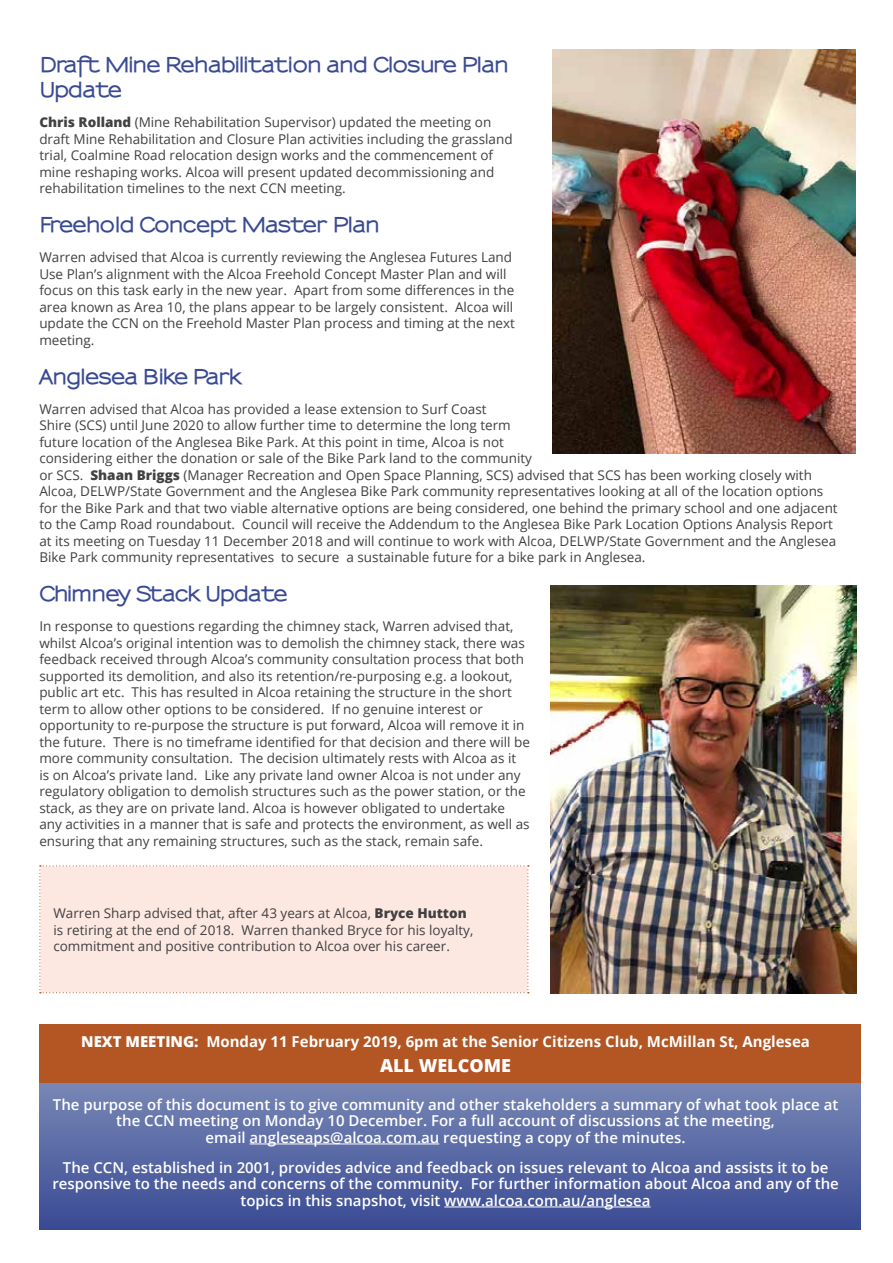
<style>
.page{position:relative;width:893px;height:1263px;background:#fff}
.page>*{position:absolute;margin:0;border:0;box-sizing:border-box;transform-origin:0 0}
.t1{font:800 19.5px/25.5px "Sansumi";color:#394a94}
.t2{font:800 18px "Open Sans";color:#fff}
.t3{font:600 15px/16.5px "Open Sans";color:#fff;text-align:center}
.t4{font:700 15px "Open Sans";color:#fff}
.t5{font:13.5px/16.5px "Open Sans";color:#414042}
.s1{font-weight:800}
</style>
<div class="page">
<svg style="left:39px;top:1082px;width:821px;height:147px;background:#5968a3"></svg>
<div style="left:39px;top:1024px;width:821px;height:58px;background:#b35623"></div>
<hr style="left:250px;top:1143px;width:189px;height:1px;background:#fff">
<hr style="left:444px;top:1206px;width:207px;height:1px;background:#fff">
<div style="left:39px;top:865px;width:490px;height:128px;background:#fce8e1"></div>
<img style="left:550px;top:586px;width:306px;height:407px">
<img style="left:552px;top:50px;width:303px;height:403px">
<h1 class="t1" style="left:39px;top:53px;width:471px">Draft Mine Rehabilitation and Closure Plan<br>Update</h1>
<p class="t5" style="left:39px;top:114px;width:475px"><span class="s1">Chris Rolland</span> (Mine Rehabilitation Supervisor) updated the meeting on draft Mine Rehabilitation and Closure Plan activities including the grassland trial, Coalmine Road relocation design works and the commencement of mine reshaping works. Alcoa will present updated decommissioning and rehabilitation timelines to the next CCN meeting.</p>
<h1 class="t1" style="left:39px;top:213px;width:342px">Freehold Concept Master Plan</h1>
<p class="t5" style="left:39px;top:249px;width:477px">Warren advised that Alcoa is currently reviewing the Anglesea Futures Land Use Plan’s alignment with the Alcoa Freehold Concept Master Plan and will focus on this task early in the new year. Apart from some differences in the area known as Area 10, the plans appear to be largely consistent. Alcoa will update the CCN on the Freehold Master Plan process and timing at the next meeting.</p>
<h1 class="t1" style="left:39px;top:365px;width:203px">Anglesea Bike Park</h1>
<p class="t5" style="left:39px;top:400px;width:800px">Warren advised that Alcoa has provided a lease extension to Surf Coast<br>Shire (SCS) until June 2020 to allow further time to determine the long term<br>future location of the Anglesea Bike Park. At this point in time, Alcoa is not<br>considering either the donation or sale of the Bike Park land to the community<br>or SCS. <span class="s1">Shaan Briggs</span> (Manager Recreation and Open Space Planning, SCS) advised that SCS has been working closely with Alcoa, DELWP/State Government and the Anglesea Bike Park community representatives looking at all of the location options for the Bike Park and that two viable alternative options are being considered, one behind the primary school and one adjacent to the Camp Road roundabout. Council will receive the Addendum to the Anglesea Bike Park Location Options Analysis Report at its meeting on Tuesday 11 December 2018 and will continue to work with Alcoa, DELWP/State Government and the Anglesea Bike Park community representatives to secure a sustainable future for a bike park in Anglesea.</p>
<h1 class="t1" style="left:39px;top:582px;width:249px">Chimney Stack Update</h1>
<p class="t5" style="left:39px;top:618px;width:492px">In response to questions regarding the chimney stack, Warren advised that, whilst Alcoa’s original intention was to demolish the chimney stack, there was feedback received through Alcoa’s community consultation process that both supported its demolition, and also its retention/re-purposing e.g. a lookout, public art etc. This has resulted in Alcoa retaining the structure in the short term to allow other options to be considered. If no genuine interest or opportunity to re-purpose the structure is put forward, Alcoa will remove it in the future. There is no timeframe identified for that decision and there will be more community consultation. The decision ultimately rests with Alcoa as it<br>is on Alcoa’s private land. Like any private land owner Alcoa is not under any regulatory obligation to demolish structures such as the power station, or the stack, as they are on private land. Alcoa is however obligated to undertake any activities in a manner that is safe and protects the environment, as well as ensuring that any remaining structures, such as the stack, remain safe.</p>
<p class="t5" style="left:53px;top:904px;width:421px">Warren Sharp advised that, after 43 years at Alcoa, <span class="s1">Bryce Hutton </span>is retiring at the end of 2018. Warren thanked Bryce for his loyalty, commitment and positive contribution to Alcoa over his career.</p>
<p class="t4" style="left:81px;top:1031px;width:730px"><span class="s1">Next meeting:</span> Monday 11 February 2019, 6pm at the Senior Citizens Club, McMillan St, Anglesea</p>
<h2 class="t2" style="left:380px;top:1052px;width:130px">ALL WELCOME</h2>
<p class="t3" style="left:53px;top:1096px;width:787px">The purpose of this document is to give community and other stakeholders a summary of what took place at the CCN meeting on Monday 10 December. For a full account of discussions at the meeting,<br>email angleseaps@alcoa.com.au requesting a copy of the minutes.</p>
<p class="t3" style="left:52px;top:1159px;width:788px">The CCN, established in 2001, provides advice and feedback on issues relevant to Alcoa and assists it to be responsive to the needs and concerns of the community. For further information about Alcoa and any of the topics in this snapshot, visit www.alcoa.com.au/anglesea</p>
</div>
